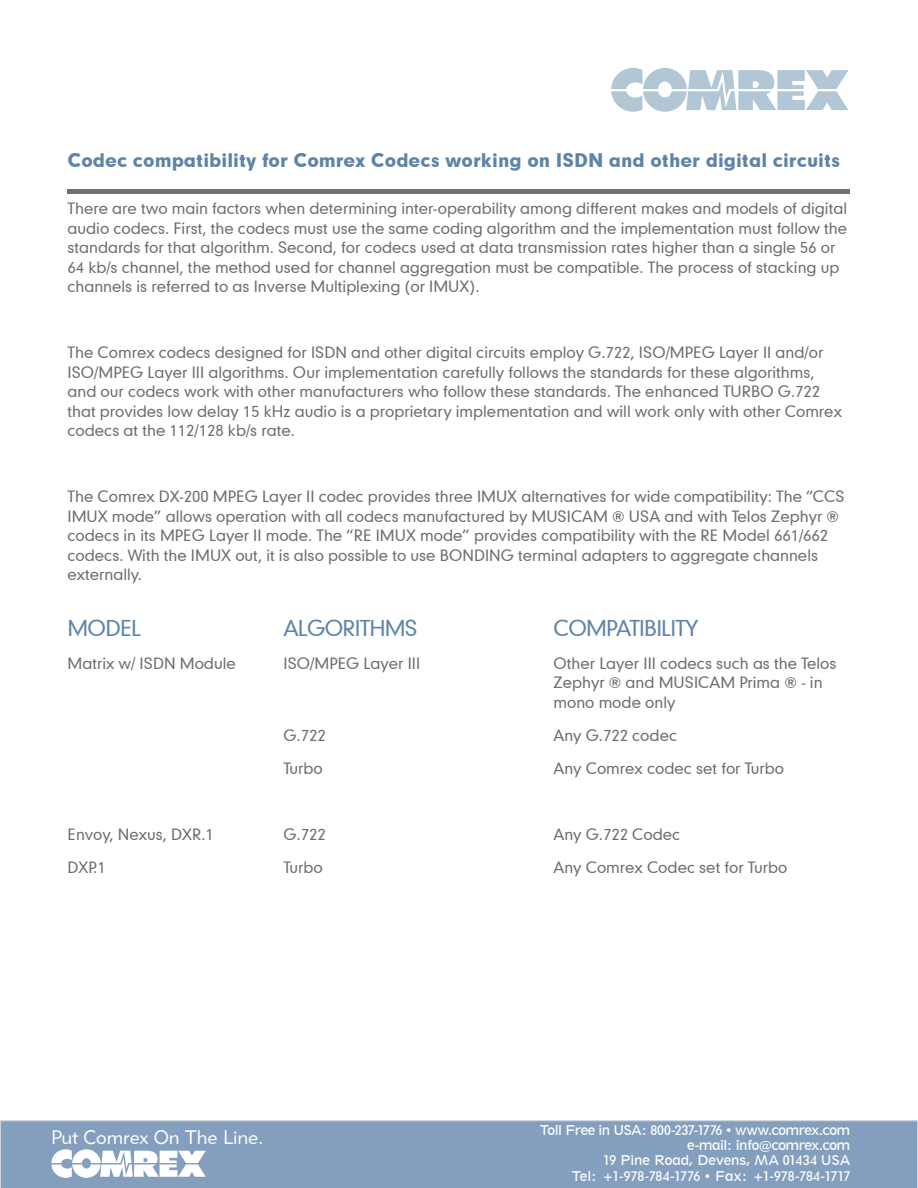
<style>
.page{position:relative;width:918px;height:1188px;background:#fff}
.page>*{position:absolute;margin:0;border:0;box-sizing:border-box;transform-origin:0 0}
.Body{font:21px "Geometric 706 BT Medium B";letter-spacing:-.04em;color:#5e84a8}
.t1{font:19.5px "Geometric 415 BT Lite A";color:#fff}
.t2{font:18px "Geometric 706 BT Black B";color:#5e84a8}
.Body-2{font:15px/19.5px "Geometric 706 BT Medium B";color:#6c6d70}
.t3{font:12.6px "Geometric 212 BT";letter-spacing:-.045em;color:#fff}
.t4{font:12.6px "Geometric 212 BT";letter-spacing:-.005em;color:#fff}
.t5{font:12.6px "Geometric 212 BT";letter-spacing:-.02em;color:#fff}
</style>
<div class="page">
<div style="left:68px;top:189px;width:782px;height:5px;background:#717074"></div>
<svg style="left:611px;top:68px;width:238px;height:44px"></svg>
<div style="left:0;top:1121px;width:918px;height:67px;background:#849fbd"></div>
<div style="left:0;top:1120px;width:918px;height:68px;border:1px solid #e6e7e9"></div>
<svg style="left:52px;top:1149px;width:154px;height:29px"></svg>
<p class="t2" style="left:68px;top:148px;width:774px">Codec compatibility for Comrex Codecs working on ISDN and other digital circuits</p>
<p class="Body-2" style="left:68px;top:199px;width:781px">There are two main factors when determining inter-operability among different makes and models of digital audio codecs. First, the codecs must use the same coding algorithm and the implementation must follow the standards for that algorithm. Second, for codecs used at data transmission rates higher than a single 56 or 64 kb/s channel, the method used for channel aggregation must be compatible. The process of stacking up channels is referred to as Inverse Multiplexing (or IMUX).</p>
<p class="Body-2" style="left:68px;top:343px;width:776px">The Comrex codecs designed for ISDN and other digital circuits employ G.722, ISO/MPEG Layer II and/or ISO/MPEG Layer III algorithms. Our implementation carefully follows the standards for these algorithms, and our codecs work with other manufacturers who follow these standards. The enhanced TURBO G.722 that provides low delay 15 kHz audio is a proprietary implementation and will work only with other Comrex codecs at the 112/128 kb/s rate.</p>
<p class="Body-2" style="left:68px;top:487px;width:779px">The Comrex DX-200 MPEG Layer II codec provides three IMUX alternatives for wide compatibility: The “CCS IMUX mode” allows operation with all codecs manufactured by MUSICAM ® USA and with Telos Zephyr ® codecs in its MPEG Layer II mode. The “RE IMUX mode” provides compatibility with the RE Model 661/662 codecs. With the IMUX out, it is also possible to use BONDING terminal adapters to aggregate channels externally.</p>
<p class="Body" style="left:68px;top:614px;width:75px">MODEL</p>
<p class="Body" style="left:284px;top:614px;width:136px">ALGORITHMS</p>
<p class="Body" style="left:554px;top:614px;width:146px">COMPATIBILITY</p>
<p class="Body-2" style="left:68px;top:653px;width:170px">Matrix w/ ISDN Module</p>
<p class="Body-2" style="left:284px;top:653px;width:138px">ISO/MPEG Layer III</p>
<p class="Body-2" style="left:554px;top:653px;width:285px">Other Layer III codecs such as the Telos<br>Zephyr ® and MUSICAM Prima ® - in mono mode only</p>
<p class="Body-2" style="left:284px;top:725px;width:44px">G.722</p>
<p class="Body-2" style="left:553px;top:725px;width:125px">Any G.722 codec</p>
<p class="Body-2" style="left:284px;top:758px;width:41px">Turbo</p>
<p class="Body-2" style="left:554px;top:758px;width:232px">Any Comrex codec set for Turbo</p>
<p class="Body-2" style="left:68px;top:824px;width:148px">Envoy, Nexus, DXR.1</p>
<p class="Body-2" style="left:284px;top:824px;width:44px">G.722</p>
<p class="Body-2" style="left:554px;top:824px;width:128px">Any G.722 Codec</p>
<p class="Body-2" style="left:68px;top:857px;width:40px">DXP.1</p>
<p class="Body-2" style="left:284px;top:857px;width:41px">Turbo</p>
<p class="Body-2" style="left:554px;top:857px;width:235px">Any Comrex Codec set for Turbo</p>
<p class="t1" style="left:51px;top:1125px;width:214px">Put Comrex On The Line.</p>
<p class="t3" style="left:540px;top:1122px;width:312px">Toll Free in USA: 800-237-1776 • www.comrex.com</p>
<p class="t3" style="left:687px;top:1137px;width:165px">e-mail: info@comrex.com</p>
<p class="t5" style="left:603px;top:1152px;width:249px">19 Pine Road, Devens, MA 01434 USA</p>
<p class="t4" style="left:572px;top:1168px;width:280px">Tel: +1-978-784-1776 • Fax: +1-978-784-1717</p>
</div>
